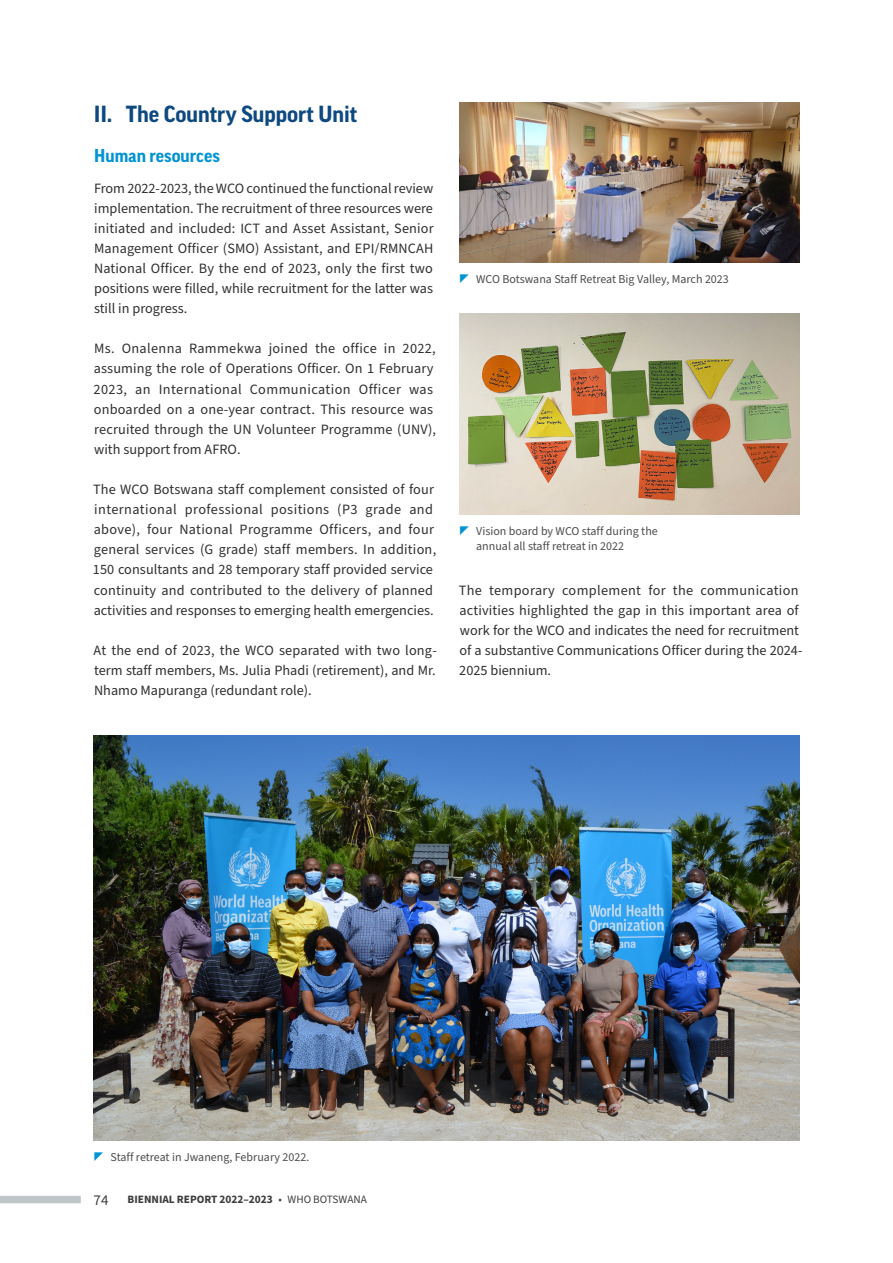
<style>
.page{position:relative;width:893px;height:1263px;background:#fff}
.page>*{position:absolute;margin:0;border:0;box-sizing:border-box;transform-origin:0 0}
.t1{font:700 22.5px "Good Pro";color:#0d4880}
.Heading_4{font:700 18px "Good Pro";color:#0093d5}
.t2{font:15px "Source Sans Pro";color:#3e3e3f}
.Body{font:14.25px/20.1px "Source Sans Pro";letter-spacing:.01em;color:#312f30}
.t3{font:12px/15px "Source Sans Pro";color:#4b4c4d}
.t4{font:700 11.25px "Source Sans Pro";color:#3e3e3f}
.s1{font-weight:400}
</style>
<div class="page">
<img style="left:94px;top:735px;width:705px;height:405px">
<img style="left:459px;top:102px;width:340px;height:161px">
<img style="left:459px;top:313px;width:340px;height:201px">
<div style="left:0;top:1196px;width:81px;height:7px;background:#bfc6ca"></div>
<p class="t1" style="left:94px;top:101px;width:265px">II. The Country Support Unit</p>
<p class="Heading_4" style="left:94px;top:146px;width:127px">Human resources</p>
<p class="Body" style="left:94px;top:178px;width:341px;text-align:justify">From 2022-2023, the WCO continued the functional review implementation. The recruitment of three resources were initiated and included: ICT and Asset Assistant, Senior Management Officer (SMO) Assistant, and EPI/RMNCAH National Officer. By the end of 2023, only the first two positions were filled, while recruitment for the latter was still in progress.</p>
<p class="Body" style="left:94px;top:339px;width:344px">Ms. Onalenna Rammekwa joined the office in 2022, assuming the role of Operations Officer. On 1 February 2023, an International Communication Officer was onboarded on a one-year contract. This resource was recruited through the UN Volunteer Programme (UNV), with support from AFRO.</p>
<p class="Body" style="left:93px;top:480px;width:345px">The WCO Botswana staff complement consisted of four international professional positions (P3 grade and above), four National Programme Officers, and four general services (G grade) staff members. In addition, 150 consultants and 28 temporary staff provided service continuity and contributed to the delivery of planned activities and responses to emerging health emergencies.</p>
<p class="Body" style="left:94px;top:640px;width:345px;text-align:justify">At the end of 2023, the WCO separated with two long&shy;term staff members, Ms. Julia Phadi (retirement), and Mr.<br>Nhamo Mapuranga (redundant role).</p>
<p class="t3" style="left:476px;top:272px;width:254px">WCO Botswana Staff Retreat Big Valley, March 2023</p>
<p class="t3" style="left:476px;top:524px;width:183px">Vision board by WCO staff during the annual all staff retreat in 2022</p>
<p class="Body" style="left:459px;top:580px;width:345px">The temporary complement for the communication activities highlighted the gap in this important area of work for the WCO and indicates the need for recruitment of a substantive Communications Officer during the 2024- 2025 biennium.</p>
<p class="t3" style="left:111px;top:1150px;width:200px">Staff retreat in Jwaneng, February 2022.</p>
<p class="t2" style="left:94px;top:1189px;width:16px">74</p>
<p class="t4" style="left:128px;top:1192px;width:241px">BIENNIAL REPORT 2022–2023 <span class="s1">• WHO BOTSWANA</span></p>
</div>
